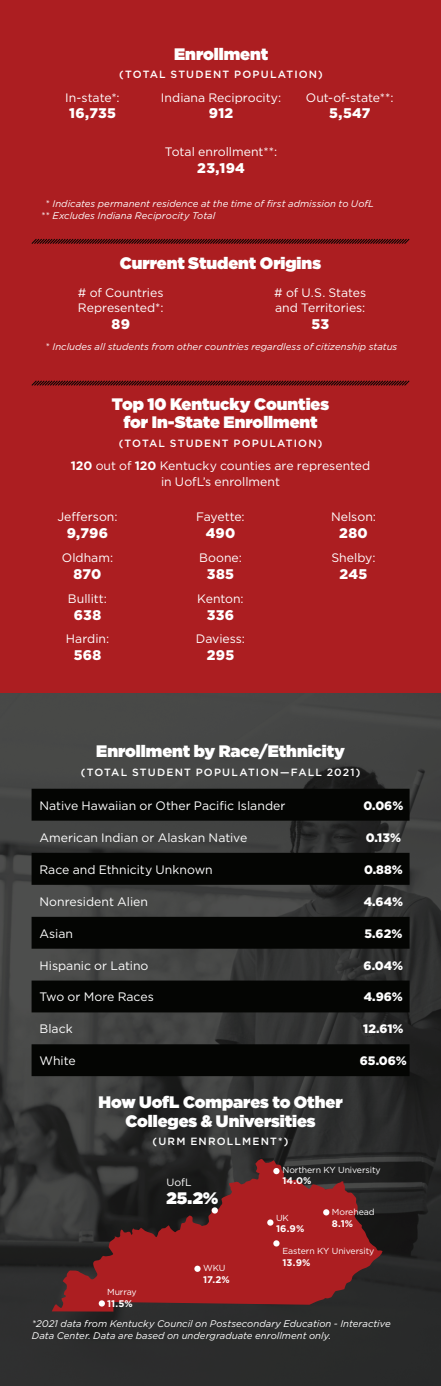
<style>
.page{position:relative;width:441px;height:1386px;background:#fff}
.page>*{position:absolute;margin:0;border:0;box-sizing:border-box;transform-origin:0 0}
.H1-Goth-Ultra-whiteC{font:900 16.62px/18.4px "Gotham";letter-spacing:-.005em;color:#fff;text-align:center}
.body-black-left{font:900 14px "Gotham";letter-spacing:.02em;color:#fff}
.Number-white-center{font:900 14px "Gotham";letter-spacing:.02em;color:#fff}
.body-white-center{font:12.25px/15.8px "Gotham";color:#fff}
.body-white-left{font:12.25px "Gotham";color:#fff}
.body-black-left-2{font:12.25px "Gotham";color:#fff}
.t1{font:900 12.25px "Gotham";color:#fff}
.body-black-left-3{font:12.25px "Gotham";letter-spacing:-.02em;color:#fff}
.date-white-center{font:500 10.5px "Gotham";letter-spacing:.11em;color:#fff}
.t2{font:10.5px "Gotham";color:#fff}
.Source{font:italic 9.62px/12.2px "Gotham";color:#fff}
.H1-Goth-Ultra-whiteC-2{font:700 9.62px "Gotham";color:#fff}
.t3{font:8.75px "Gotham";letter-spacing:-.01em;color:#fff}
.s1{font-weight:700}
</style>
<div class="page">
<img style="left:0;top:693px;width:441px;height:693px">
<div style="left:0;top:0;width:441px;height:693px;background:#ac1e21"></div>
<svg style="left:52px;top:1159px;width:332px;height:153px;background:#6e2224"></svg>
<svg style="left:273px;top:1240px;width:7px;height:7px"></svg>
<div style="left:273px;top:1168px;width:7px;height:6px;background:#fff;border-radius:50%"></div>
<div style="left:194px;top:1266px;width:7px;height:6px;background:#fff;border-radius:50%"></div>
<div style="left:267px;top:1219px;width:6px;height:7px;background:#fff;border-radius:50%"></div>
<div style="left:212px;top:1207px;width:6px;height:7px;background:#fff;border-radius:50%"></div>
<div style="left:99px;top:1300px;width:6px;height:7px;background:#fff;border-radius:50%"></div>
<svg style="left:323px;top:1209px;width:6px;height:6px"></svg>
<svg style="left:32px;top:789px;width:378px;height:287px;background:#1d1e1d"></svg>
<svg style="left:31px;top:380px;width:379px;height:6px"></svg>
<svg style="left:31px;top:238px;width:379px;height:6px"></svg>
<p class="H1-Goth-Ultra-whiteC" style="left:174px;top:44px;width:96px">Enrollment</p>
<p class="date-white-center" style="left:119px;top:67px;width:205px">(TOTAL STUDENT POPULATION)</p>
<p class="body-white-center" style="left:65px;top:89px;width:56px">In-state*:</p>
<p class="Number-white-center" style="left:69px;top:104px;width:48px">16,735</p>
<p class="body-white-center" style="left:161px;top:89px;width:122px">Indiana Reciprocity:</p>
<p class="Number-white-center" style="left:209px;top:104px;width:26px">912</p>
<p class="body-white-center" style="left:165px;top:144px;width:114px">Total enrollment**:</p>
<p class="Number-white-center" style="left:197px;top:158px;width:49px">23,194</p>
<p class="body-white-center" style="left:306px;top:89px;width:89px">Out-of-state**:</p>
<p class="Number-white-center" style="left:329px;top:104px;width:43px">5,547</p>
<p class="Source" style="left:45px;top:197px;width:330px">* Indicates permanent residence at the time of first admission to UofL</p>
<p class="Source" style="left:41px;top:209px;width:176px">** Excludes Indiana Reciprocity Total</p>
<p class="H1-Goth-Ultra-whiteC" style="left:120px;top:254px;width:203px">Current Student Origins</p>
<p class="body-white-center" style="left:78px;top:284px;width:87px"># of Countries<br>Represented*:</p>
<p class="Number-white-center" style="left:112px;top:315px;width:20px">89</p>
<p class="body-white-center" style="left:274px;top:284px;width:94px"># of U.S. States and Territories:</p>
<p class="Number-white-center" style="left:311px;top:315px;width:19px">53</p>
<p class="Source" style="left:45px;top:341px;width:354px">* Includes all students from other countries regardless of citizenship status</p>
<p class="H1-Goth-Ultra-whiteC" style="left:112px;top:394px;width:219px">Top 10 Kentucky Counties for In-State Enrollment</p>
<p class="date-white-center" style="left:119px;top:436px;width:205px">(TOTAL STUDENT POPULATION)</p>
<p class="body-white-center" style="left:71px;top:458px;width:301px;text-align:center"><span class="s1">120</span> out of <span class="s1">120</span> Kentucky counties are represented in UofL’s enrollment</p>
<p class="body-black-left-2" style="left:57px;top:509px;width:62px">Jefferson:</p>
<p class="body-black-left" style="left:67px;top:523px;width:43px">9,796</p>
<p class="body-black-left-2" style="left:62px;top:550px;width:53px">Oldham:</p>
<p class="body-black-left" style="left:74px;top:564px;width:29px">870</p>
<p class="body-black-left-2" style="left:68px;top:590px;width:41px">Bullitt:</p>
<p class="body-black-left" style="left:74px;top:605px;width:29px">638</p>
<p class="body-black-left-2" style="left:66px;top:631px;width:45px">Hardin:</p>
<p class="body-black-left" style="left:74px;top:646px;width:29px">568</p>
<p class="body-black-left-2" style="left:331px;top:509px;width:46px">Nelson:</p>
<p class="body-black-left" style="left:339px;top:523px;width:30px">280</p>
<p class="body-black-left-2" style="left:331px;top:550px;width:46px">Shelby:</p>
<p class="body-black-left" style="left:340px;top:564px;width:29px">245</p>
<p class="body-black-left-3" style="left:196px;top:509px;width:50px">Fayette:</p>
<p class="body-black-left" style="left:206px;top:523px;width:31px">490</p>
<p class="body-black-left-2" style="left:199px;top:550px;width:44px">Boone:</p>
<p class="body-black-left" style="left:207px;top:564px;width:29px">385</p>
<p class="body-black-left-2" style="left:197px;top:590px;width:48px">Kenton:</p>
<p class="body-black-left" style="left:207px;top:605px;width:29px">336</p>
<p class="body-black-left-2" style="left:196px;top:631px;width:51px">Daviess:</p>
<p class="body-black-left" style="left:207px;top:646px;width:29px">295</p>
<p class="H1-Goth-Ultra-whiteC" style="left:96px;top:742px;width:250px">Enrollment by Race/Ethnicity</p>
<p class="date-white-center" style="left:81px;top:765px;width:281px">(TOTAL STUDENT POPULATION—FALL 2021)</p>
<p class="body-white-left" style="left:39px;top:797px;width:248px">Native Hawaiian or Other Pacific Islander</p>
<p class="t1" style="left:363px;top:797px;width:41px">0.06%</p>
<p class="body-white-left" style="left:39px;top:829px;width:209px">American Indian or Alaskan Native</p>
<p class="t1" style="left:366px;top:829px;width:37px">0.13%</p>
<p class="body-white-left" style="left:39px;top:862px;width:175px">Race and Ethnicity Unknown</p>
<p class="t1" style="left:364px;top:861px;width:40px">0.88%</p>
<p class="body-white-left" style="left:39px;top:894px;width:110px">Nonresident Alien</p>
<p class="t1" style="left:364px;top:893px;width:41px">4.64%</p>
<p class="body-white-center" style="left:39px;top:925px;width:35px">Asian</p>
<p class="t1" style="left:364px;top:925px;width:39px">5.62%</p>
<p class="body-white-left" style="left:39px;top:957px;width:111px">Hispanic or Latino</p>
<p class="t1" style="left:364px;top:957px;width:41px">6.04%</p>
<p class="body-white-left" style="left:39px;top:989px;width:116px">Two or More Races</p>
<p class="t1" style="left:364px;top:989px;width:41px">4.96%</p>
<p class="body-white-left" style="left:39px;top:1021px;width:35px">Black</p>
<p class="t1" style="left:363px;top:1020px;width:42px">12.61%</p>
<p class="body-white-left" style="left:39px;top:1053px;width:38px">White</p>
<p class="t1" style="left:360px;top:1052px;width:49px">65.06%</p>
<p class="H1-Goth-Ultra-whiteC" style="left:98px;top:1093px;width:246px">How UofL Compares to Other<br>Colleges &amp; Universities</p>
<p class="date-white-center" style="left:153px;top:1134px;width:137px">(URM ENROLLMENT*)</p>
<p class="t3" style="left:107px;top:1286px;width:31px">Murray</p>
<p class="H1-Goth-Ultra-whiteC-2" style="left:107px;top:1297px;width:27px">11.5%</p>
<p class="t2" style="left:166px;top:1175px;width:27px">UofL</p>
<p class="H1-Goth-Ultra-whiteC" style="left:166px;top:1189px;width:54px">25.2%</p>
<p class="t3" style="left:203px;top:1263px;width:24px">WKU</p>
<p class="H1-Goth-Ultra-whiteC-2" style="left:203px;top:1273px;width:28px">17.2%</p>
<p class="t3" style="left:283px;top:1164px;width:100px">Northern KY University</p>
<p class="H1-Goth-Ultra-whiteC-2" style="left:283px;top:1175px;width:30px">14.0%</p>
<p class="t3" style="left:276px;top:1212px;width:14px">UK</p>
<p class="H1-Goth-Ultra-whiteC-2" style="left:276px;top:1223px;width:30px">16.9%</p>
<p class="t3" style="left:332px;top:1207px;width:44px">Morehead</p>
<p class="H1-Goth-Ultra-whiteC-2" style="left:332px;top:1217px;width:23px">8.1%</p>
<p class="t3" style="left:283px;top:1246px;width:93px">Eastern KY University</p>
<p class="H1-Goth-Ultra-whiteC-2" style="left:283px;top:1256px;width:29px">13.9%</p>
<p class="Source" style="left:32px;top:1317px;width:360px">*2021 data from Kentucky Council on Postsecondary Education - Interactive<br>Data Center. Data are based on undergraduate enrollment only.</p>
</div>
